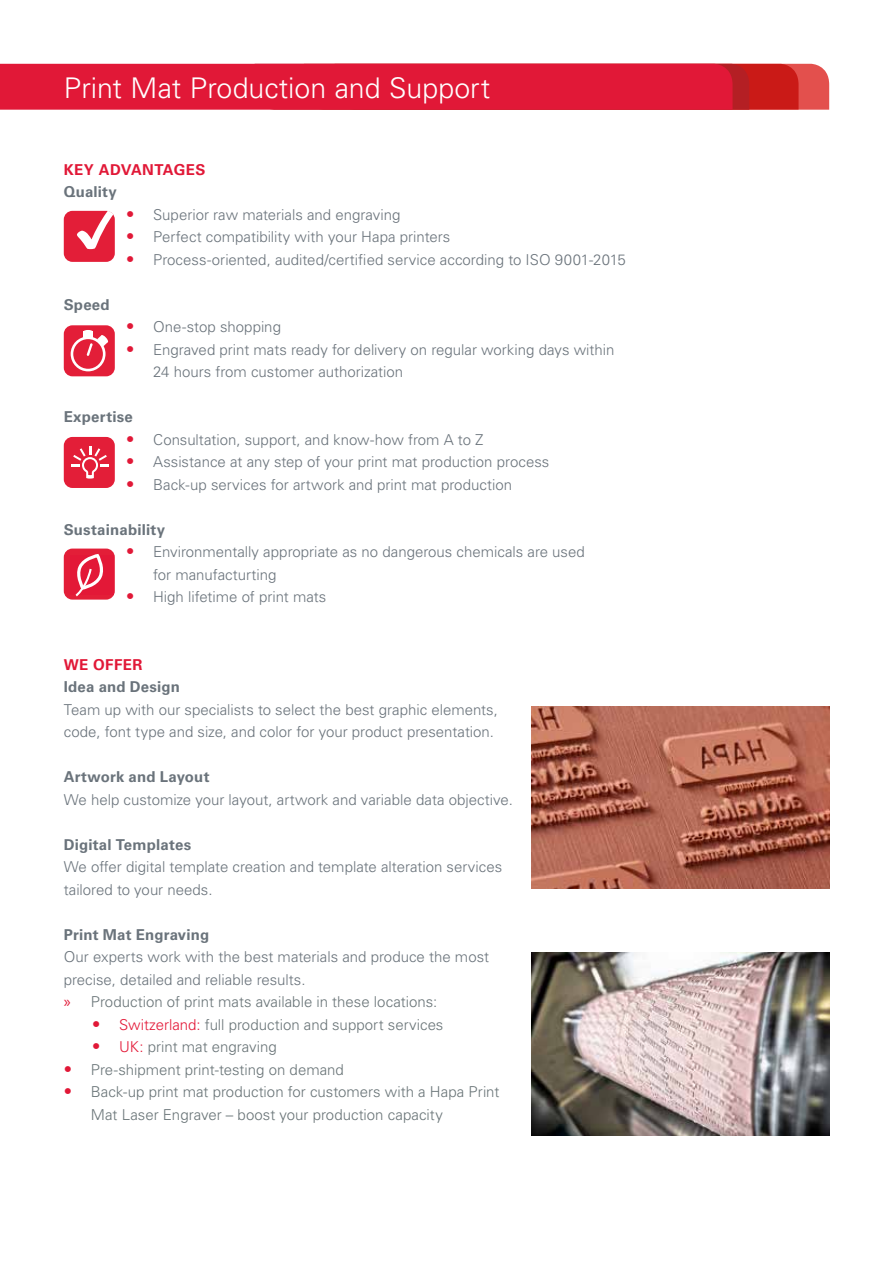
<style>
.page{position:relative;width:893px;height:1263px;background:#fff}
.page>*{position:absolute;margin:0;border:0;box-sizing:border-box;transform-origin:0 0}
.t1{font:300 28.5px "Univers LT Pro 45";color:#fff}
.t2{font:300 15px/22.5px "Univers LT Pro 45";color:#6a737b}
.t3{font:300 15px/22.5px "Univers LT Pro 45";color:#697477}
.t4{font:700 15px "Univers LT Pro 65";letter-spacing:.015em;color:#6a737b}
.t5{font:700 15px "Univers LT Pro 65";letter-spacing:.025em;color:#e11837}
.s1{font-size:16.5px;color:#e11837}
.s2{font-family:"Myriad Pro";font-weight:400;font-size:16.5px;color:#e11837}
.s3{color:#697477}
.s4{color:#e31837}
</style>
<div class="page">
<svg style="left:0;top:64px;width:829px;height:46px;background:#de1b36"></svg>
<div style="left:64px;top:211px;width:51px;height:51px;background:#e31e38;border-radius:9px"></div>
<svg style="left:77px;top:211px;width:36px;height:38px"></svg>
<div style="left:64px;top:325px;width:51px;height:51px;background:#e31e38;border-radius:9px"></div>
<svg style="left:71px;top:330px;width:38px;height:41px"></svg>
<div style="left:64px;top:437px;width:51px;height:51px;background:#e31e38;border-radius:9px"></div>
<svg style="left:71px;top:446px;width:38px;height:33px"></svg>
<img style="left:531px;top:707px;width:298px;height:182px">
<img style="left:531px;top:952px;width:298px;height:184px">
<div style="left:64px;top:549px;width:51px;height:51px;background:#e31e38;border-radius:9px"></div>
<div style="left:70px;top:555px;width:44px;height:39px;background:#e31837"></div>
<svg style="left:75px;top:554px;width:28px;height:43px"></svg>
<h1 class="t1" style="left:64px;top:69px;width:428px">Print Mat Production and Support</h1>
<p class="t5" style="left:64px;top:159px;width:143px">KEY ADVANTAGES</p>
<p class="t4" style="left:64px;top:181px;width:55px">Quality</p>
<p class="t2" style="left:126px;top:203px;width:276px"><span class="s1">•</span> Superior raw materials and engraving</p>
<p class="t2" style="left:126px;top:225px;width:326px"><span class="s1">•</span> Perfect compatibility with your Hapa printers</p>
<p class="t2" style="left:126px;top:248px;width:501px"><span class="s1">•</span> Process-oriented, audited/certified service according to ISO 9001-2015</p>
<p class="t4" style="left:64px;top:294px;width:48px">Speed</p>
<p class="t2" style="left:126px;top:315px;width:156px"><span class="s1">•</span> One-stop shopping</p>
<p class="t2" style="left:153px;top:338px;width:463px;text-indent:-27px"><span class="s1">•</span> Engraved print mats ready for delivery on regular working days within<br>24 hours from customer authorization</p>
<p class="t4" style="left:64px;top:406px;width:71px">Expertise</p>
<p class="t2" style="left:126px;top:428px;width:359px"><span class="s1">•</span> Consultation, support, and know-how from A to Z</p>
<p class="t2" style="left:126px;top:450px;width:425px"><span class="s1">•</span> Assistance at any step of your print mat production process</p>
<p class="t2" style="left:126px;top:473px;width:387px"><span class="s1">•</span> Back-up services for artwork and print mat production</p>
<p class="t4" style="left:64px;top:519px;width:103px">Sustainability</p>
<p class="t2" style="left:153px;top:540px;width:433px;text-indent:-27px"><span class="s1">•</span> Environmentally appropriate as no dangerous chemicals are used for manufacturting</p>
<p class="t2" style="left:126px;top:585px;width:202px"><span class="s1">•</span> High lifetime of print mats</p>
<p class="t5" style="left:64px;top:654px;width:80px">WE OFFER</p>
<p class="t4" style="left:64px;top:676px;width:118px">Idea and Design</p>
<p class="t2" style="left:64px;top:698px;width:436px">Team up with our specialists to select the best graphic elements, code, font type and size, and color for your product presentation.</p>
<p class="t4" style="left:64px;top:766px;width:147px">Artwork and Layout</p>
<p class="t2" style="left:64px;top:788px;width:451px">We help customize your layout, artwork and variable data objective.</p>
<p class="t4" style="left:64px;top:834px;width:129px">Digital Templates</p>
<p class="t2" style="left:64px;top:855px;width:440px">We offer digital template creation and template alteration services tailored to your needs.</p>
<p class="t4" style="left:64px;top:924px;width:147px">Print Mat Engraving</p>
<p class="t2" style="left:64px;top:945px;width:427px">Our experts work with the best materials and produce the most precise, detailed and reliable results.<br><span class="s2">»</span> <span class="s3">Production of print mats available in these locations:</span></p>
<p class="t3" style="left:92px;top:1013px;width:353px"><span class="s1">•</span> <span class="s4">Switzerland:</span> full production and support services</p>
<p class="t3" style="left:92px;top:1035px;width:186px"><span class="s1">•</span> <span class="s4">UK:</span> print mat engraving</p>
<p class="t3" style="left:64px;top:1058px;width:282px"><span class="s1">•</span> Pre-shipment print-testing on demand</p>
<p class="t3" style="left:91px;top:1080px;width:410px;text-indent:-27px"><span class="s1">•</span> Back-up print mat production for customers with a Hapa Print<br>Mat Laser Engraver – boost your production capacity</p>
</div>
